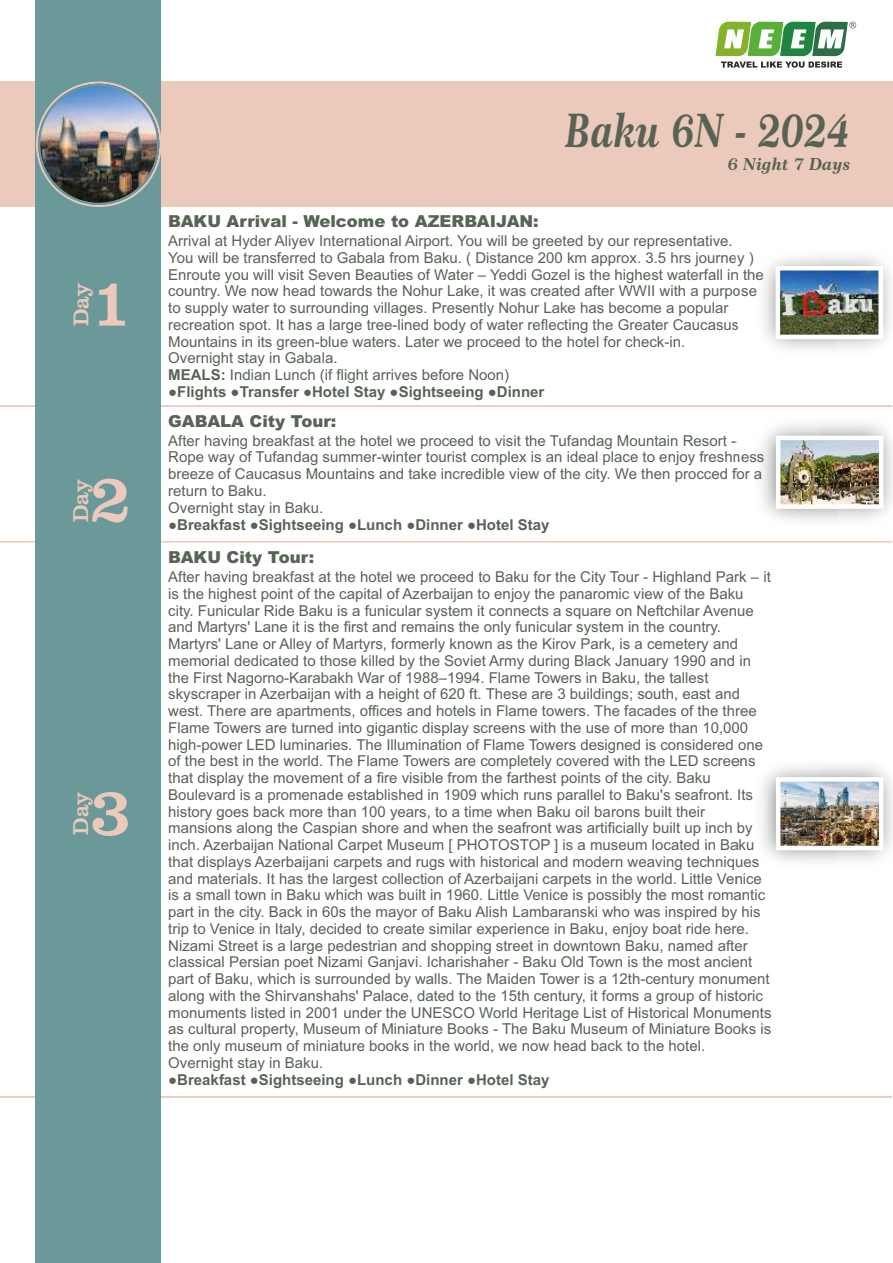
<style>
.page{position:relative;width:893px;height:1263px;background:#fff}
.page>*{position:absolute;margin:0;border:0;box-sizing:border-box;transform-origin:0 0}
.t1{font:68.4px "Clarendon BT";color:#ebc9bb}
.t2{font:46.5px "Century 751 BT Bold Italic B";color:#576355;scale:.8 1}
.t3{font:22.05px "Clarendon BT";color:#ebc9bb}
.t4{font:16.65px "Century 751 BT Bold Italic B";color:#576355}
.t5{font:900 16.5px "Arial";color:#576355}
.t6{font:15px/16.8px "Arial";color:#576355}
.t7{font:700 15px "Arial";color:#576355}
.s1{font-weight:700}
</style>
<div class="page">
<div style="left:0;top:81px;width:893px;height:126px;background:#ebc9bb"></div>
<hr style="left:0;top:1096px;width:892px;height:1px;background:#ebc9bb">
<hr style="left:0;top:541px;width:892px;height:1px;background:#ebc9bb">
<hr style="left:0;top:406px;width:892px;height:1px;background:#ebc9bb">
<div style="left:35px;top:0;width:126px;height:1263px;background:#6b9999"></div>
<svg style="left:36px;top:81px;width:126px;height:126px"></svg>
<img style="left:39px;top:85px;width:119px;height:119px;border-radius:50%">
<div style="left:38px;top:84px;width:121px;height:121px;border:2px solid #6b9999;border-radius:50%"></div>
<svg style="left:715px;top:22px;width:141px;height:46px"></svg>
<img style="left:764px;top:256px;width:127px;height:94px">
<img style="left:781px;top:271px;width:97px;height:63px">
<div style="left:776px;top:266px;width:107px;height:73px;border:4px solid #fff"></div>
<img style="left:736px;top:405px;width:157px;height:138px">
<img style="left:781px;top:441px;width:97px;height:63px">
<div style="left:776px;top:436px;width:107px;height:73px;border:4px solid #fff"></div>
<img style="left:762px;top:765px;width:131px;height:97px">
<img style="left:781px;top:782px;width:97px;height:63px">
<div style="left:776px;top:777px;width:107px;height:73px;border:4px solid #fff"></div>
<h3 class="t3" style="left:72px;top:326px;width:45px;rotate:-90deg">Day</h3>
<h1 class="t1" style="left:90px;top:274px;width:44px">1</h1>
<h3 class="t3" style="left:71px;top:522px;width:45px;rotate:-90deg">Day</h3>
<h1 class="t1" style="left:89px;top:469px;width:44px">2</h1>
<h3 class="t3" style="left:71px;top:835px;width:45px;rotate:-90deg">Day</h3>
<h1 class="t1" style="left:89px;top:783px;width:44px">3</h1>
<h2 class="t2" style="left:565px;top:112px;width:357px">Baku 6N - 2024</h2>
<p class="t4" style="left:728px;top:157px;width:124px">6 Night 7 Days</p>
<p class="t5" style="left:168px;top:215px;width:372px">BAKU Arrival - Welcome to AZERBAIJAN:</p>
<p class="t6" style="left:168px;top:234px;width:597px">Arrival at Hyder Aliyev International Airport. You will be greeted by our representative.<br>You will be transferred to Gabala from Baku. ( Distance 200 km approx. 3.5 hrs journey )<br>Enroute you will visit Seven Beauties of Water – Yeddi Gozel is the highest waterfall in the country. We now head towards the Nohur Lake, it was created after WWII with a purpose to supply water to surrounding villages. Presently Nohur Lake has become a popular recreation spot. It has a large tree-lined body of water reflecting the Greater Caucasus Mountains in its green-blue waters. Later we proceed to the hotel for check-in.<br>Overnight stay in Gabala.<br><span class="s1">MEALS:</span> Indian Lunch (if flight arrives before Noon)</p>
<p class="t7" style="left:168px;top:386px;width:378px">●Flights ●Transfer ●Hotel Stay ●Sightseeing ●Dinner</p>
<p class="t5" style="left:168px;top:415px;width:170px">GABALA City Tour:</p>
<p class="t6" style="left:168px;top:433px;width:598px">After having breakfast at the hotel we proceed to visit the Tufandag Mountain Resort - Rope way of Tufandag summer-winter tourist complex is an ideal place to enjoy freshness breeze of Caucasus Mountains and take incredible view of the city. We then procced for a return to Baku.<br>Overnight stay in Baku.</p>
<p class="t7" style="left:168px;top:519px;width:383px">●Breakfast ●Sightseeing ●Lunch ●Dinner ●Hotel Stay</p>
<p class="t5" style="left:168px;top:551px;width:147px">BAKU City Tour:</p>
<p class="t6" style="left:168px;top:570px;width:605px">After having breakfast at the hotel we proceed to Baku for the City Tour - Highland Park – it is the highest point of the capital of Azerbaijan to enjoy the panaromic view of the Baku city. Funicular Ride Baku is a funicular system it connects a square on Neftchilar Avenue and Martyrs' Lane it is the first and remains the only funicular system in the country.<br>Martyrs' Lane or Alley of Martyrs, formerly known as the Kirov Park, is a cemetery and memorial dedicated to those killed by the Soviet Army during Black January 1990 and in the First Nagorno-Karabakh War of 1988–1994. Flame Towers in Baku, the tallest skyscraper in Azerbaijan with a height of 620 ft. These are 3 buildings; south, east and west. There are apartments, offices and hotels in Flame towers. The facades of the three Flame Towers are turned into gigantic display screens with the use of more than 10,000 high-power LED luminaries. The Illumination of Flame Towers designed is considered one of the best in the world. The Flame Towers are completely covered with the LED screens that display the movement of a fire visible from the farthest points of the city. Baku Boulevard is a promenade established in 1909 which runs parallel to Baku's seafront. Its history goes back more than 100 years, to a time when Baku oil barons built their mansions along the Caspian shore and when the seafront was artificially built up inch by inch. Azerbaijan National Carpet Museum [ PHOTOSTOP ] is a museum located in Baku that displays Azerbaijani carpets and rugs with historical and modern weaving techniques and materials. It has the largest collection of Azerbaijani carpets in the world. Little Venice is a small town in Baku which was built in 1960. Little Venice is possibly the most romantic part in the city. Back in 60s the mayor of Baku Alish Lambaranski who was inspired by his trip to Venice in Italy, decided to create similar experience in Baku, enjoy boat ride here.<br>Nizami Street is a large pedestrian and shopping street in downtown Baku, named after classical Persian poet Nizami Ganjavi. Icharishaher - Baku Old Town is the most ancient part of Baku, which is surrounded by walls. The Maiden Tower is a 12th-century monument along with the Shirvanshahs' Palace, dated to the 15th century, it forms a group of historic monuments listed in 2001 under the UNESCO World Heritage List of Historical Monuments as cultural property, Museum of Miniature Books - The Baku Museum of Miniature Books is the only museum of miniature books in the world, we now head back to the hotel.<br>Overnight stay in Baku.</p>
<p class="t7" style="left:168px;top:1074px;width:383px">●Breakfast ●Sightseeing ●Lunch ●Dinner ●Hotel Stay</p>
</div>
